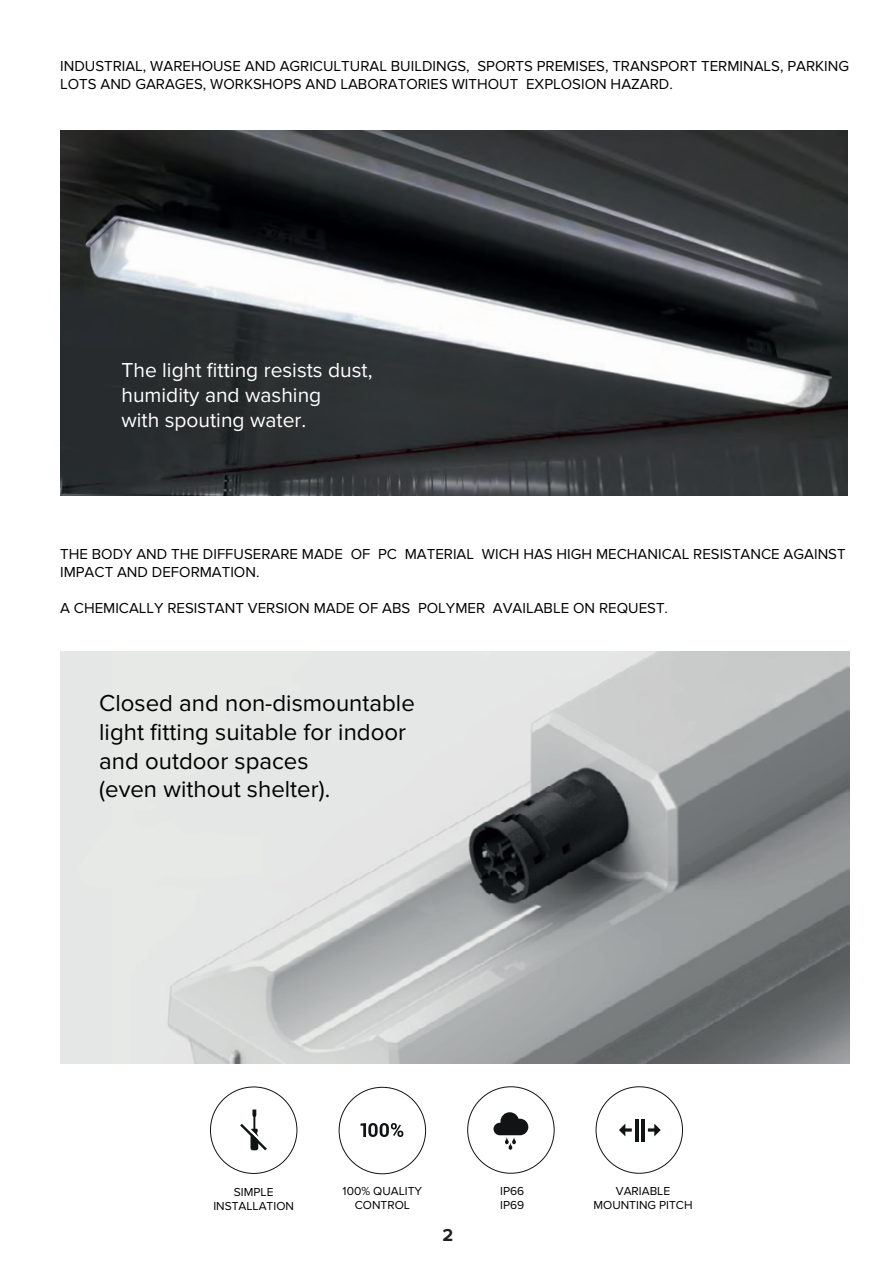
<style>
.page{position:relative;width:893px;height:1263px;background:#fff}
.page>*{position:absolute;margin:0;border:0;box-sizing:border-box;transform-origin:0 0}
.t1{font:24px/28.8px "Proxima Nova";color:#000001}
.t2{font:21px/25.2px "Proxima Nova";color:#fff}
.t3{font:700 18px "Proxima Nova";color:#231f20}
.t4{font:15px/18px "Proxima Nova";color:#000001}
.t5{font:12px/14.4px "Proxima Nova";color:#000001;text-align:center}
</style>
<div class="page">
<img style="left:60px;top:652px;width:790px;height:412px">
<img style="left:60px;top:131px;width:788px;height:365px">
<svg style="left:240px;top:1109px;width:27px;height:41px"></svg>
<svg style="left:493px;top:1112px;width:35px;height:38px"></svg>
<svg style="left:360px;top:1123px;width:43px;height:14px"></svg>
<svg style="left:648px;top:1123px;width:13px;height:13px"></svg>
<svg style="left:619px;top:1123px;width:13px;height:13px"></svg>
<hr style="left:641px;top:1119px;width:4px;height:22px;background:#111415">
<hr style="left:635px;top:1119px;width:3px;height:22px;background:#111415">
<p class="t4" style="left:60px;top:58px;width:790px">INDUSTRIAL, WAREHOUSE AND AGRICULTURAL BUILDINGS, SPORTS PREMISES, TRANSPORT TERMINALS, PARKING<br>LOTS AND GARAGES, WORKSHOPS AND LABORATORIES WITHOUT EXPLOSION HAZARD.</p>
<h2 class="t2" style="left:121px;top:358px;width:253px">The light fitting resists dust, humidity and washing<br>with spouting water.</h2>
<p class="t4" style="left:60px;top:545px;width:787px">THE BODY AND THE DIFFUSERARE MADE OF PC MATERIAL WICH HAS HIGH MECHANICAL RESISTANCE AGAINST<br>IMPACT AND DEFORMATION.</p>
<p class="t4" style="left:60px;top:599px;width:609px">A CHEMICALLY RESISTANT VERSION MADE OF ABS POLYMER AVAILABLE ON REQUEST.</p>
<h1 class="t1" style="left:99px;top:689px;width:317px">Closed and non-dismountable light fitting suitable for indoor and outdoor spaces<br>(even without shelter).</h1>
<p class="t5" style="left:213px;top:1185px;width:82px">SIMPLE<br>INSTALLATION</p>
<p class="t5" style="left:343px;top:1184px;width:81px">100% QUALITY<br>CONTROL</p>
<p class="t5" style="left:500px;top:1184px;width:26px;text-align:left">IP66<br>IP69</p>
<p class="t5" style="left:593px;top:1184px;width:101px">VARIABLE<br>MOUNTING PITCH</p>
<p class="t3" style="left:442px;top:1224px;width:12px">2</p>
</div>
